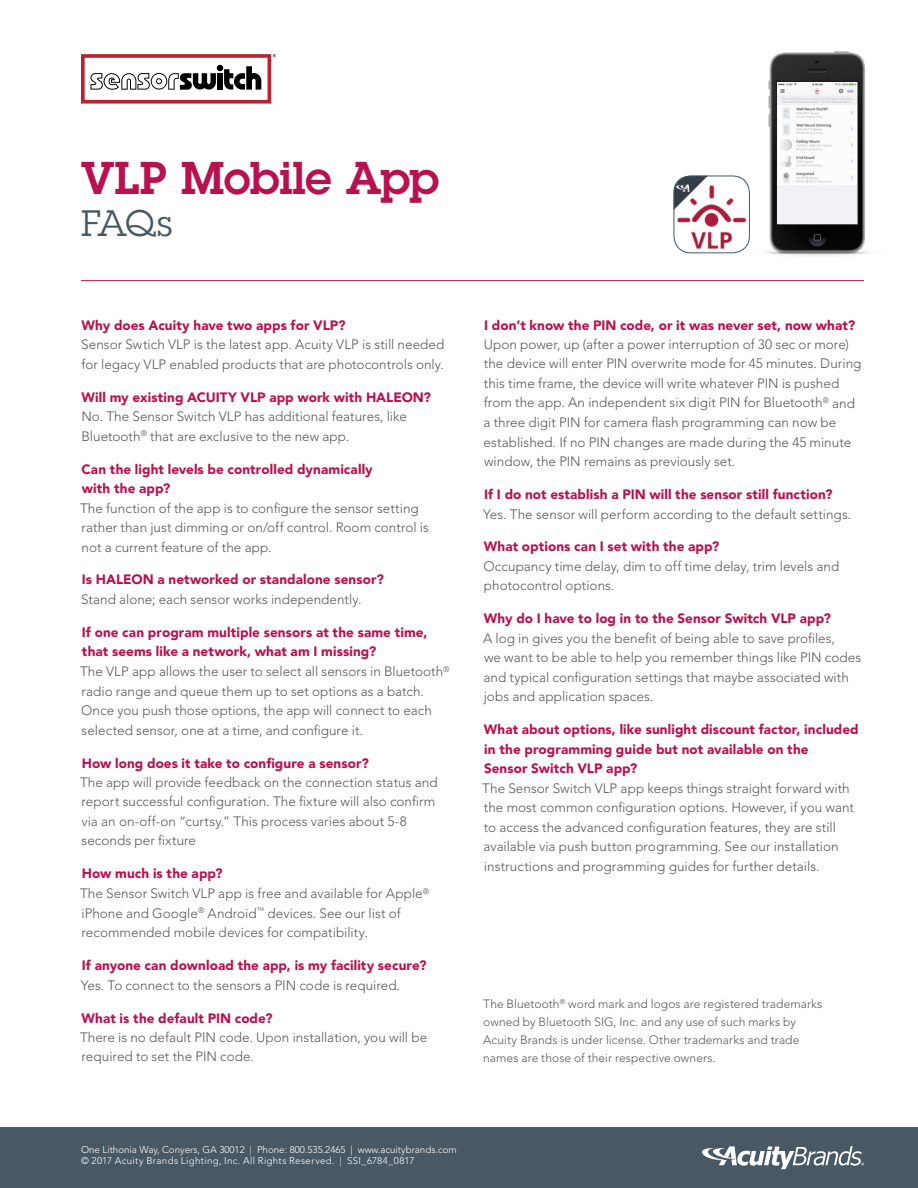
<style>
.page{position:relative;width:918px;height:1188px;background:#fff}
.page>*{position:absolute;margin:0;border:0;box-sizing:border-box;transform-origin:0 0}
.t1{font:600 45px "Lubalin Graph Std";letter-spacing:-.005em;color:#b8114f}
.t2{font:36px "Lubalin Graph Std";color:#485865}
.t3{font:300 13.5px/19.5px "Avenir LT Std";color:#58595b}
.t4{font:900 13.5px/19.5px "Avenir LT Std";letter-spacing:.005em;color:#b8114f}
.t5{font:300 12px/18px "Avenir LT Std";letter-spacing:.005em;color:#58595b}
.t6{font:300 9.75px/11.7px "Avenir LT Std";color:#fff}
.s1{font-weight:900;color:#b8114f}
</style>
<div class="page">
<hr style="left:81px;top:280px;width:783px;height:1px;background:#b8114f">
<img style="left:765px;top:51px;width:104px;height:205px">
<img style="left:674px;top:176px;width:76px;height:76px">
<div style="left:674px;top:176px;width:76px;height:77px;border:1px solid #485865;border-radius:17px"></div>
<div style="left:0;top:1128px;width:918px;height:60px;background:#485865"></div>
<svg style="left:702px;top:1146px;width:162px;height:23px"></svg>
<img style="left:777px;top:82px;width:80px;height:142px">
<svg style="left:81px;top:54px;width:195px;height:50px"></svg>
<h1 class="t1" style="left:81px;top:149px;width:360px">VLP Mobile App</h1>
<h2 class="t2" style="left:81px;top:201px;width:93px">FAQs</h2>
<p class="t4" style="left:82px;top:315px;width:266px">Why does Acuity have two apps for VLP?</p>
<p class="t3" style="left:81px;top:335px;width:365px">Sensor Swtich VLP is the latest app. Acuity VLP is still needed for legacy VLP enabled products that are photocontrols only.</p>
<p class="t4" style="left:82px;top:387px;width:351px">Will my existing ACUITY VLP app work with HALEON?</p>
<p class="t3" style="left:82px;top:407px;width:327px">No. The Sensor Switch VLP has additional features, like<br>Bluetooth<sup>®</sup> that are exclusive to the new app.</p>
<p class="t4" style="left:82px;top:459px;width:293px">Can the light levels be controlled dynamically with the app?</p>
<p class="t3" style="left:80px;top:498px;width:350px">The function of the app is to configure the sensor setting rather than just dimming or on/off control. Room control is not a current feature of the app.</p>
<p class="t4" style="left:82px;top:570px;width:304px">Is HALEON a networked or standalone sensor?</p>
<p class="t3" style="left:81px;top:590px;width:282px">Stand alone; each sensor works independently.</p>
<p class="t3" style="left:80px;top:623px;width:371px"><span class="s1">If one can program multiple sensors at the same time, that seems like a network, what am I missing?<br></span>The VLP app allows the user to select all sensors in Bluetooth<sup>® </sup>radio range and queue them up to set options as a batch.<br>Once you push those options, the app will connect to each selected sensor, one at a time, and configure it.</p>
<p class="t4" style="left:82px;top:753px;width:289px">How long does it take to configure a sensor?</p>
<p class="t3" style="left:80px;top:773px;width:359px">The app will provide feedback on the connection status and report successful configuration. The fixture will also confirm via an on-off-on “curtsy.” This process varies about 5-8 seconds per fixture</p>
<p class="t3" style="left:80px;top:864px;width:351px"><span class="s1">How much is the app?<br></span>The Sensor Switch VLP app is free and available for Apple<sup>® </sup>iPhone and Google<sup>®</sup> Android<sup>™</sup> devices. See our list of recommended mobile devices for compatibility.</p>
<p class="t4" style="left:82px;top:956px;width:346px">If anyone can download the app, is my facility secure?</p>
<p class="t3" style="left:81px;top:975px;width:321px">Yes. To connect to the sensors a PIN code is required.</p>
<p class="t4" style="left:82px;top:1008px;width:192px">What is the default PIN code?</p>
<p class="t3" style="left:80px;top:1028px;width:349px">There is no default PIN code. Upon installation, you will be required to set the PIN code.</p>
<p class="t4" style="left:484px;top:315px;width:373px">I don’t know the PIN code, or it was never set, now what?</p>
<p class="t3" style="left:483px;top:335px;width:379px">Upon power, up (after a power interruption of 30 sec or more) the device will enter PIN overwrite mode for 45 minutes. During this time frame, the device will write whatever PIN is pushed from the app. An independent six digit PIN for Bluetooth<sup>®</sup> and a three digit PIN for camera flash programming can now be established. If no PIN changes are made during the 45 minute window, the PIN remains as previously set.</p>
<p class="t4" style="left:484px;top:485px;width:350px">If I do not establish a PIN will the sensor still function?</p>
<p class="t3" style="left:483px;top:504px;width:370px">Yes. The sensor will perform according to the default settings.</p>
<p class="t4" style="left:484px;top:537px;width:237px">What options can I set with the app?</p>
<p class="t3" style="left:484px;top:557px;width:357px">Occupancy time delay, dim to off time delay, trim levels and photocontrol options.</p>
<p class="t4" style="left:484px;top:609px;width:349px">Why do I have to log in to the Sensor Switch VLP app?</p>
<p class="t3" style="left:483px;top:629px;width:380px">A log in gives you the benefit of being able to save profiles,<br>we want to be able to help you remember things like PIN codes and typical configuration settings that maybe associated with jobs and application spaces.</p>
<p class="t4" style="left:484px;top:720px;width:376px">What about options, like sunlight discount factor, included in the programming guide but not available on the<br>Sensor Switch VLP app?</p>
<p class="t3" style="left:482px;top:779px;width:373px">The Sensor Switch VLP app keeps things straight forward with the most common configuration options. However, if you want to access the advanced configuration features, they are still available via push button programming. See our installation instructions and programming guides for further details.</p>
<p class="t5" style="left:483px;top:994px;width:341px">The Bluetooth<sup>®</sup> word mark and logos are registered trademarks owned by Bluetooth SIG, Inc. and any use of such marks by Acuity Brands is under license. Other trademarks and trade names are those of their respective owners.</p>
<p class="t6" style="left:81px;top:1143px;width:377px">One Lithonia Way, Conyers, GA 30012 | Phone: 800.535.2465 | www.acuitybrands.com © 2017 Acuity Brands Lighting, Inc. All Rights Reserved. | SSI_6784_0817</p>
</div>
